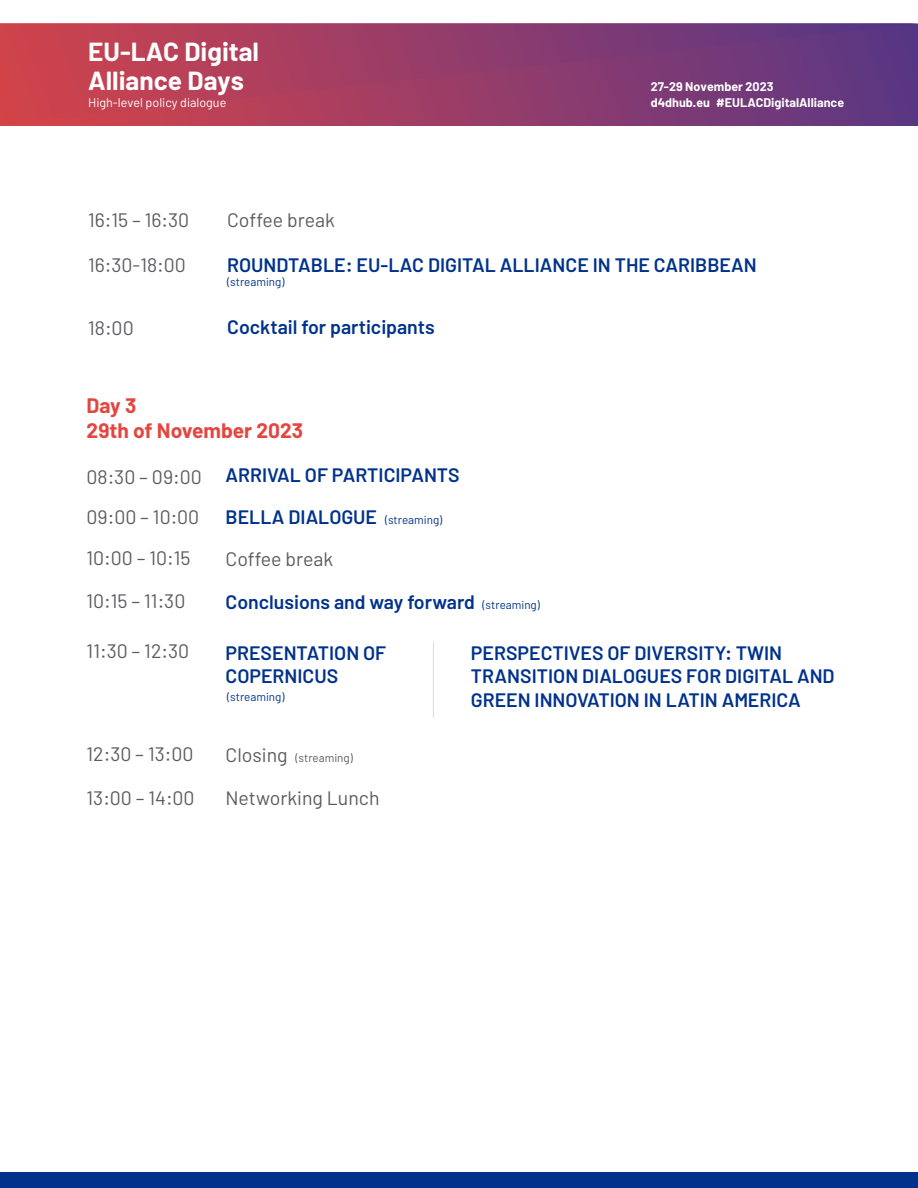
<style>
.page{position:relative;width:918px;height:1188px;background:#fff}
.page>*{position:absolute;margin:0;border:0;box-sizing:border-box;transform-origin:0 0}
.t1{font:700 26.25px/28.5px "Barlow";color:#fff}
.t2{font:700 21px/25.2px "Barlow";color:#e34640}
.t3{font:600 19.5px/23.4px "Barlow";color:#00328c}
.t4{font:19.5px/40.5px "Barlow";color:#5c5b5f}
.t5{font:700 12.6px "Barlow";color:#fff}
.t6{font:12.6px "Barlow";color:#fff}
.t7{font:11.7px "Barlow";color:#00328c}
.t8{font:11.7px "Barlow";color:#5c5b5f}
.s1{font-weight:400;font-size:11.7px}
.s2{font-weight:400;color:#5c5b5f}
.s3{font-size:19.5px}
</style>
<div class="page">
<div style="left:0;top:1173px;width:918px;height:15px;background:#00328c"></div>
<hr style="left:433px;top:642px;width:1px;height:76px;background:#d8dade">
<svg style="left:0;top:23px;width:916px;height:102px;background:#953d68"></svg>
<h1 class="t1" style="left:88px;top:37px;width:172px">EU-LAC Digital<br>Alliance Days</h1>
<p class="t6" style="left:88px;top:94px;width:140px">High-level policy dialogue</p>
<p class="t5" style="left:651px;top:94px;width:195px">d4dhub.eu #EULACDigitalAlliance</p>
<p class="t5" style="left:651px;top:79px;width:124px">27-29 November 2023</p>
<p class="t4" style="left:88px;top:199px;width:103px">16:15 – 16:30</p>
<p class="t4" style="left:88px;top:244px;width:99px">16:30-18:00</p>
<p class="t4" style="left:88px;top:307px;width:47px">18:00</p>
<p class="t4" style="left:227px;top:199px;width:109px">Coffee break</p>
<p class="t3" style="left:227px;top:253px;width:531px">ROUNDTABLE: EU-LAC DIGITAL ALLIANCE IN THE CARIBBEAN</p>
<p class="t7" style="left:227px;top:274px;width:59px">(streaming)</p>
<p class="t3" style="left:227px;top:315px;width:209px">Cocktail for participants</p>
<p class="t2" style="left:87px;top:393px;width:218px">Day 3<br>29th of November 2023</p>
<p class="t4" style="left:87px;top:456px;width:117px">08:30 – 09:00<br>09:00 – 10:00<br>10:00 – 10:15</p>
<p class="t4" style="left:87px;top:580px;width:100px">10:15 – 11:30</p>
<p class="t4" style="left:87px;top:630px;width:104px">11:30 – 12:30</p>
<p class="t4" style="left:87px;top:733px;width:108px">12:30 – 13:00</p>
<p class="t4" style="left:87px;top:777px;width:110px">13:00 – 14:00</p>
<p class="t3" style="left:226px;top:454px;width:236px;line-height:42px">ARRIVAL OF PARTICIPANTS<br>BELLA DIALOGUE <span class="s1">(streaming)<br></span><span class="s2">Coffee break</span></p>
<p class="t3" style="left:226px;top:590px;width:316px">Conclusions and way forward <span class="s1">(streaming)</span></p>
<p class="t3" style="left:226px;top:641px;width:162px">PRESENTATION OF<br>COPERNICUS</p>
<p class="t3" style="left:471px;top:641px;width:365px">PERSPECTIVES OF DIVERSITY: TWIN<br>TRANSITION DIALOGUES FOR DIGITAL AND<br>GREEN INNOVATION IN LATIN AMERICA</p>
<p class="t7" style="left:227px;top:689px;width:59px">(streaming)</p>
<p class="t8" style="left:226px;top:751px;width:129px"><span class="s3">Closing</span> (streaming)</p>
<p class="t4" style="left:226px;top:778px;width:156px">Networking Lunch</p>
</div>
